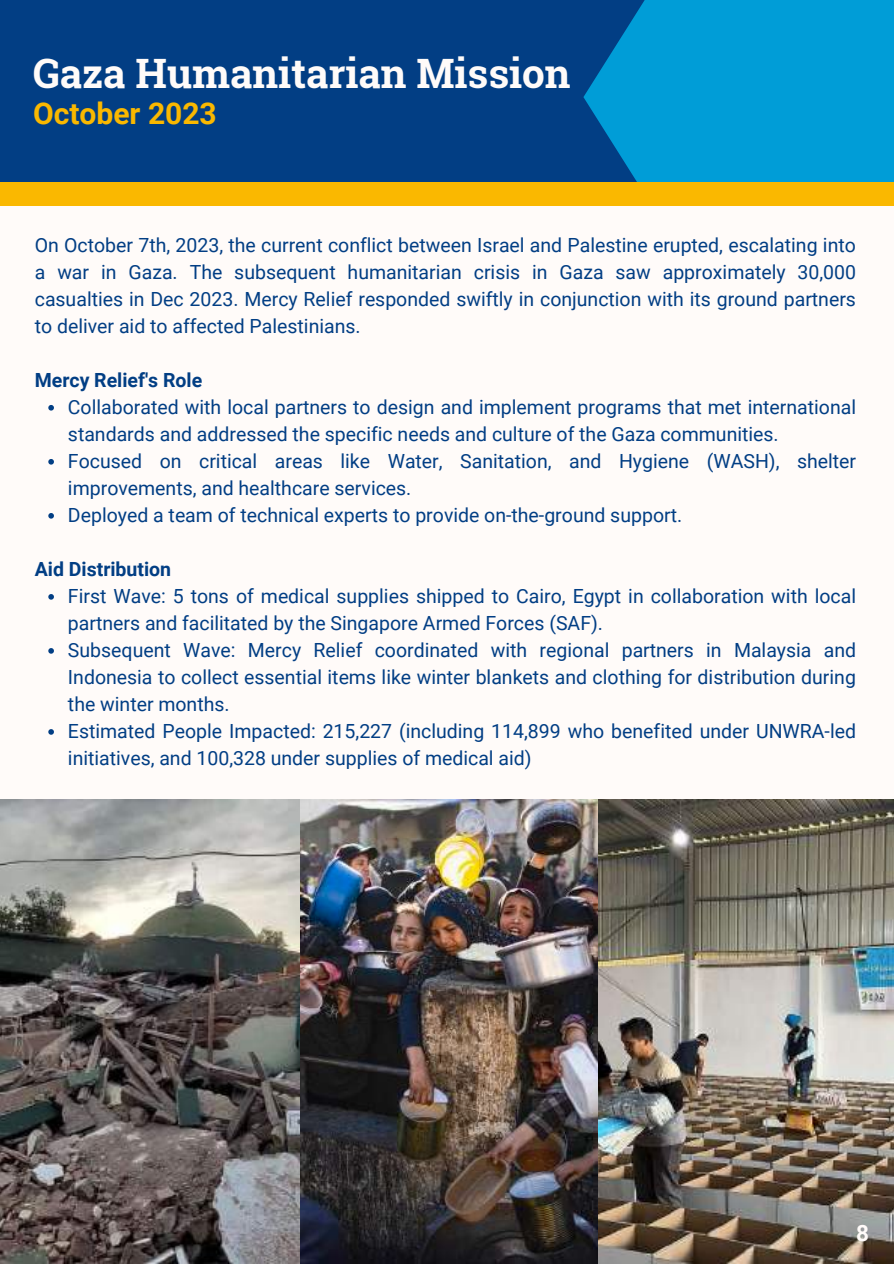
<style>
.page{position:relative;width:894px;height:1264px;background:#fff}
.page>*{position:absolute;margin:0;border:0;box-sizing:border-box;transform-origin:0 0}
.t1{font:700 40.5px "Roboto Slab";color:#fffbf9}
.t2{font:700 30px "Roboto";color:#fab800}
.t3{font:700 22.5px "Roboto";color:#fffbf9}
.t4{font:19.5px/27px "Roboto";color:#023e84}
.t5{font:700 19.5px "Roboto";color:#023e84}
</style>
<div class="page">
<div style="left:0;top:0;width:893px;height:1263px;background:#fffbf9"></div>
<div style="left:0;top:0;width:893px;height:194px;background:#023e84"></div>
<svg style="left:583px;top:0;width:310px;height:182px;background:#0093cf"></svg>
<svg style="left:48px;top:405px;width:6px;height:5px"></svg>
<svg style="left:48px;top:459px;width:6px;height:5px"></svg>
<svg style="left:48px;top:513px;width:6px;height:5px"></svg>
<svg style="left:48px;top:594px;width:6px;height:5px"></svg>
<svg style="left:48px;top:648px;width:6px;height:5px"></svg>
<svg style="left:48px;top:729px;width:6px;height:5px"></svg>
<div style="left:0;top:182px;width:893px;height:24px;background:#fab800"></div>
<img style="left:0;top:799px;width:893px;height:464px">
<h1 class="t1" style="left:33px;top:46px;width:539px">Gaza Humanitarian Mission</h1>
<h2 class="t2" style="left:33px;top:97px;width:185px">October 2023</h2>
<p class="t4" style="left:35px;top:232px;width:822px;text-align:justify">On October 7th, 2023, the current conflict between Israel and Palestine erupted, escalating into a war in Gaza. The subsequent humanitarian crisis in Gaza saw approximately 30,000 casualties in Dec 2023. Mercy Relief responded swiftly in conjunction with its ground partners to deliver aid to affected Palestinians.</p>
<p class="t5" style="left:35px;top:369px;width:169px">Mercy Relief's Role</p>
<p class="t4" style="left:68px;top:394px;width:789px">Collaborated with local partners to design and implement programs that met international standards and addressed the specific needs and culture of the Gaza communities.<br>Focused on critical areas like Water, Sanitation, and Hygiene (WASH), shelter improvements, and healthcare services.<br>Deployed a team of technical experts to provide on-the-ground support.</p>
<p class="t5" style="left:35px;top:558px;width:138px">Aid Distribution</p>
<p class="t4" style="left:68px;top:583px;width:789px">First Wave: 5 tons of medical supplies shipped to Cairo, Egypt in collaboration with local partners and facilitated by the Singapore Armed Forces (SAF).<br>Subsequent Wave: Mercy Relief coordinated with regional partners in Malaysia and Indonesia to collect essential items like winter blankets and clothing for distribution during the winter months.<br>Estimated People Impacted: 215,227 (including 114,899 who benefited under UNWRA-led initiatives, and 100,328 under supplies of medical aid)</p>
<p class="t3" style="left:855px;top:1220px;width:14px">8</p>
</div>
